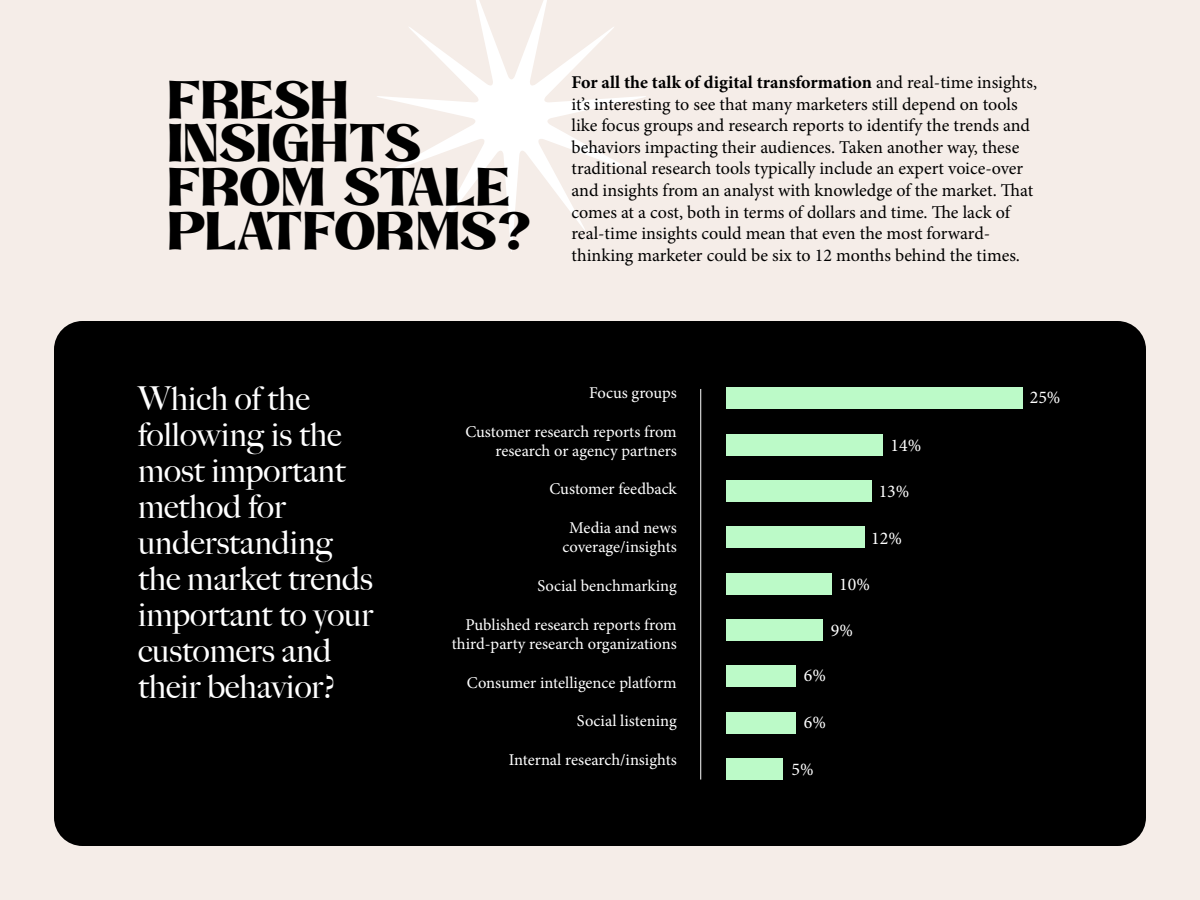
<style>
.page{position:relative;width:1200px;height:900px;background:#f5ede8}
.page>*{position:absolute;margin:0;border:0;box-sizing:border-box;transform-origin:0 0}
.t1{font:43.95px/43.7px "Magica";letter-spacing:.005em;color:#000;scale:1.11 1}
.t2{font:500 33px/36px "Big Caslon";color:#fff}
.t3{font:18px/21.6px "Minion Pro";color:#000}
.t4{font:17.85px "Minion Pro";color:#fff}
.t5{font:16.5px/19.4px "Minion Pro";color:#fff;text-align:right}
.s1{font-weight:700}
</style>
<div class="page">
<div style="left:54px;top:321px;width:1092px;height:525px;background:#000;border-radius:28px"></div>
<hr style="left:700px;top:389px;width:1px;height:391px;background:#fff">
<div style="left:726px;top:388px;width:297px;height:21px;background:#bcfac8"></div>
<div style="left:726px;top:434px;width:157px;height:21px;background:#bcfac8"></div>
<div style="left:726px;top:480px;width:146px;height:22px;background:#bcfac8"></div>
<div style="left:726px;top:527px;width:138px;height:21px;background:#bcfac8"></div>
<div style="left:726px;top:573px;width:106px;height:21px;background:#bcfac8"></div>
<div style="left:726px;top:619px;width:97px;height:22px;background:#bcfac8"></div>
<div style="left:726px;top:665px;width:69px;height:22px;background:#bcfac8"></div>
<div style="left:726px;top:712px;width:69px;height:21px;background:#bcfac8"></div>
<div style="left:726px;top:758px;width:57px;height:22px;background:#bcfac8"></div>
<svg style="left:377px;top:0;width:269px;height:252px"></svg>
<h1 class="t1" style="left:169px;top:73px;width:329px">FRESH<br>INSIGHTS<br>FROM STALE<br>PLATFORMS?</h1>
<p class="t3" style="left:572px;top:72px;width:467px"><span class="s1">For all the talk of digital transformation</span> and real-time insights, it’s interesting to see that many marketers still depend on tools like focus groups and research reports to identify the trends and behaviors impacting their audiences. Taken another way, these traditional research tools typically include an expert voice-over and insights from an analyst with knowledge of the market. That comes at a cost, both in terms of dollars and time. The lack of real-time insights could mean that even the most forward&shy;thinking marketer could be six to 12 months behind the times.</p>
<h2 class="t2" style="left:138px;top:379px;width:237px">Which of the following is the most important method for understanding the market trends important to your customers and their behavior?</h2>
<p class="t5" style="left:589px;top:383px;width:89px">Focus groups</p>
<p class="t5" style="left:466px;top:422px;width:213px">Customer research reports from research or agency partners</p>
<p class="t5" style="left:550px;top:480px;width:129px">Customer feedback</p>
<p class="t5" style="left:563px;top:518px;width:116px;text-align:center">Media and news coverage/insights</p>
<p class="t5" style="left:537px;top:576px;width:141px">Social benchmarking</p>
<p class="t5" style="left:452px;top:615px;width:227px">Published research reports from third-party research organizations</p>
<p class="t5" style="left:467px;top:673px;width:212px">Consumer intelligence platform</p>
<p class="t5" style="left:577px;top:711px;width:101px">Social listening</p>
<p class="t5" style="left:509px;top:750px;width:170px">Internal research/insights</p>
<p class="t4" style="left:891px;top:433px;width:32px">14%</p>
<p class="t4" style="left:879px;top:480px;width:32px">13%</p>
<p class="t4" style="left:871px;top:526px;width:32px">12%</p>
<p class="t4" style="left:839px;top:572px;width:32px">10%</p>
<p class="t4" style="left:831px;top:619px;width:24px">9%</p>
<p class="t4" style="left:804px;top:664px;width:24px">6%</p>
<p class="t4" style="left:804px;top:710px;width:24px">6%</p>
<p class="t4" style="left:791px;top:758px;width:24px">5%</p>
<p class="t4" style="left:1030px;top:386px;width:32px">25%</p>
</div>
